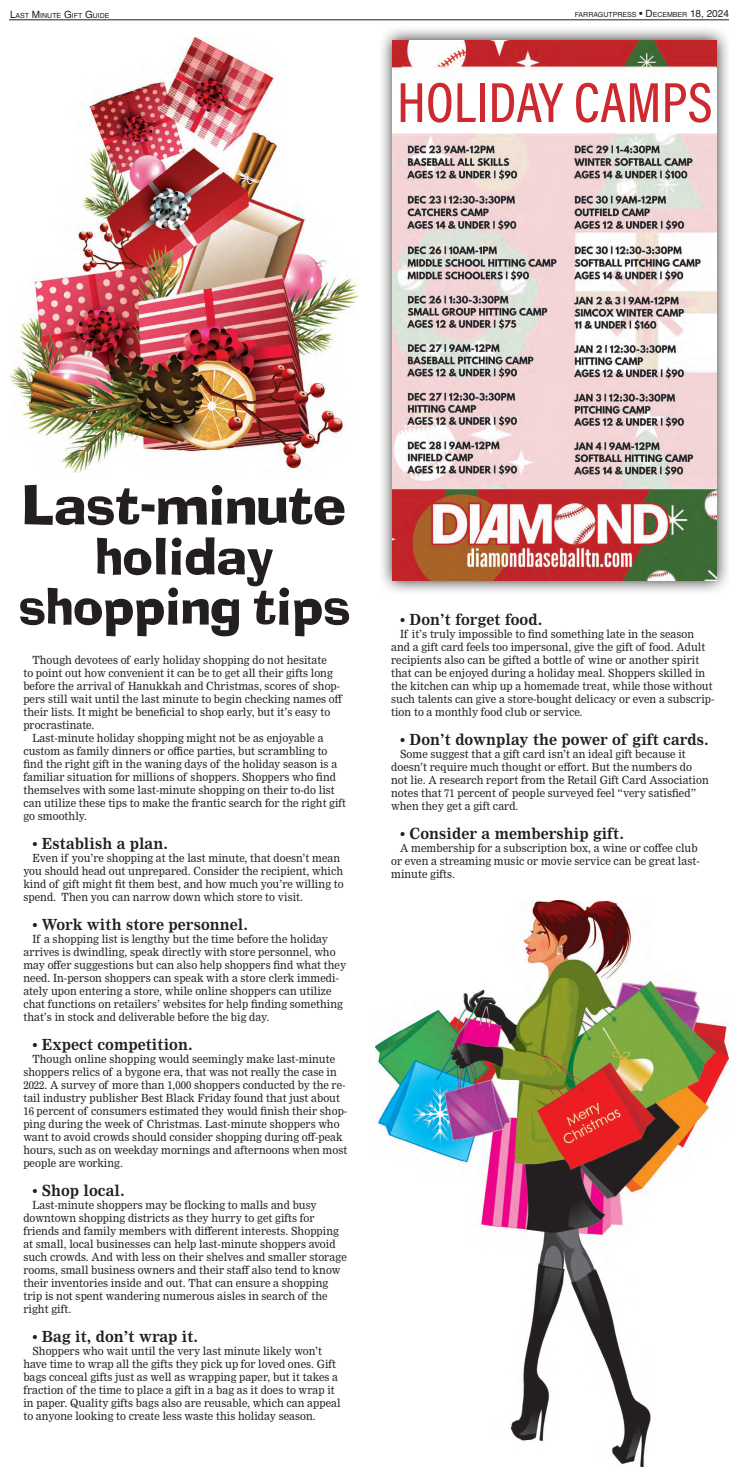
<style>
.page{position:relative;width:738px;height:1476px;background:#fff}
.page>*{position:absolute;margin:0;border:0;box-sizing:border-box;transform-origin:0 0}
.Headline{font:61px "Ad Lib ICG";color:#231f20}
.Headline-2{font:57px "Ad Lib ICG";color:#231f20}
.t1{font:500 57px "Acumin Pro Cond";color:#ce292e}
.spadea_subhead{font:700 15px "Nimrod MT Std";letter-spacing:.005em;color:#231f20;scale:.95 1}
.Body_Text{font:11px/13px "Nimrod MT Std";letter-spacing:.005em;color:#231f20;scale:.95 1}
.t2{font:7px "Helvetica";color:#231f20}
.s1{font-size:10px}
</style>
<div class="page">
<hr style="left:9px;top:19px;width:720px;height:1px;background:#231f20">
<img style="left:375px;top:900px;width:354px;height:567px">
<img style="left:10px;top:37px;width:349px;height:436px">
<svg style="left:382px;top:29px;width:346px;height:563px;background:#d0cbcb"></svg>
<img style="left:393px;top:40px;width:324px;height:540px">
<p class="t2" style="left:10px;top:11px;width:101px"><span class="s1">L</span>AST <span class="s1">M</span>INUTE <span class="s1">G</span>IFT <span class="s1">G</span>UIDE</p>
<p class="t2" style="left:575px;top:10px;width:156px">FARRAGUTPRESS <span class="s1">• D</span> ECEMBER <span class="s1">18, 2024</span></p>
<p class="t1" style="left:397px;top:65px;width:317px">HOLIDAY CAMPS</p>
<p class="Headline" style="left:23px;top:469px;width:325px">Last-minute</p>
<p class="Headline-2" style="left:95px;top:522px;width:180px">holiday</p>
<p class="Headline-2" style="left:18px;top:572px;width:333px">shopping tips</p>
<p class="Body_Text" style="left:23px;top:653px;width:338px;text-indent:9px">Though devotees of early holiday shopping do not hesitate<br>to point out how convenient it can be to get all their gifts long before the arrival of Hanukkah and Christmas, scores of shop&shy;pers still wait until the last minute to begin checking names off their lists. It might be beneficial to shop early, but it’s easy to procrastinate.</p>
<p class="Body_Text" style="left:23px;top:731px;width:341px;text-indent:9px">Last-minute holiday shopping might not be as enjoyable a custom as family dinners or office parties, but scrambling to find the right gift in the waning days of the holiday season is a familiar situation for millions of shoppers. Shoppers who find themselves with some last-minute shopping on their to-do list can utilize these tips to make the frantic search for the right gift go smoothly.</p>
<p class="spadea_subhead" style="left:32px;top:834px;width:144px">• Establish a plan.</p>
<p class="Body_Text" style="left:23px;top:851px;width:339px;text-indent:9px">Even if you’re shopping at the last minute, that doesn’t mean you should head out unprepared. Consider the recipient, which kind of gift might fit them best, and how much you’re willing to spend. Then you can narrow down which store to visit.</p>
<p class="spadea_subhead" style="left:32px;top:915px;width:229px">• Work with store personnel.</p>
<p class="Body_Text" style="left:23px;top:932px;width:341px;text-indent:9px">If a shopping list is lengthy but the time before the holiday arrives is dwindling, speak directly with store personnel, who may offer suggestions but can also help shoppers find what they need. In-person shoppers can speak with a store clerk immedi&shy;ately upon entering a store, while online shoppers can utilize chat functions on retailers’ websites for help finding something that’s in stock and deliverable before the big day.</p>
<p class="spadea_subhead" style="left:32px;top:1035px;width:170px">• Expect competition.</p>
<p class="Body_Text" style="left:23px;top:1052px;width:343px;text-indent:9px">Though online shopping would seemingly make last-minute shoppers relics of a bygone era, that was not really the case in 2022. A survey of more than 1,000 shoppers conducted by the re&shy;tail industry publisher Best Black Friday found that just about 16 percent of consumers estimated they would finish their shop&shy;ping during the week of Christmas. Last-minute shoppers who want to avoid crowds should consider shopping during off-peak hours, such as on weekday mornings and afternoons when most people are working.</p>
<p class="spadea_subhead" style="left:32px;top:1181px;width:99px">• Shop local.</p>
<p class="Body_Text" style="left:23px;top:1198px;width:342px;text-indent:9px">Last-minute shoppers may be flocking to malls and busy downtown shopping districts as they hurry to get gifts for friends and family members with different interests. Shopping at small, local businesses can help last-minute shoppers avoid such crowds. And with less on their shelves and smaller storage rooms, small business owners and their staff also tend to know their inventories inside and out. That can ensure a shopping trip is not spent wandering numerous aisles in search of the right gift.</p>
<p class="spadea_subhead" style="left:32px;top:1327px;width:176px">• Bag it, don’t wrap it.</p>
<p class="Body_Text" style="left:23px;top:1344px;width:335px;text-indent:9px">Shoppers who wait until the very last minute likely won’t have time to wrap all the gifts they pick up for loved ones. Gift bags conceal gifts just as well as wrapping paper, but it takes a fraction of the time to place a gift in a bag as it does to wrap it in paper. Quality gifts bags also are reusable, which can appeal to anyone looking to create less waste this holiday season.</p>
<p class="spadea_subhead" style="left:400px;top:610px;width:151px">• Don’t forget food.</p>
<p class="Body_Text" style="left:391px;top:627px;width:342px;text-indent:9px">If it’s truly impossible to find something late in the season and a gift card feels too impersonal, give the gift of food. Adult recipients also can be gifted a bottle of wine or another spirit that can be enjoyed during a holiday meal. Shoppers skilled in the kitchen can whip up a homemade treat, while those without such talents can give a store-bought delicacy or even a subscrip&shy;tion to a monthly food club or service.</p>
<p class="spadea_subhead" style="left:400px;top:730px;width:326px">• Don’t downplay the power of gift cards.</p>
<p class="Body_Text" style="left:391px;top:747px;width:336px;text-indent:9px">Some suggest that a gift card isn’t an ideal gift because it doesn’t require much thought or effort. But the numbers do not lie. A research report from the Retail Gift Card Association notes that 71 percent of people surveyed feel “very satisfied” when they get a gift card.</p>
<p class="spadea_subhead" style="left:400px;top:824px;width:237px">• Consider a membership gift.</p>
<p class="Body_Text" style="left:391px;top:841px;width:326px;text-indent:9px">A membership for a subscription box, a wine or coffee club or even a streaming music or movie service can be great last&shy;minute gifts.</p>
</div>
